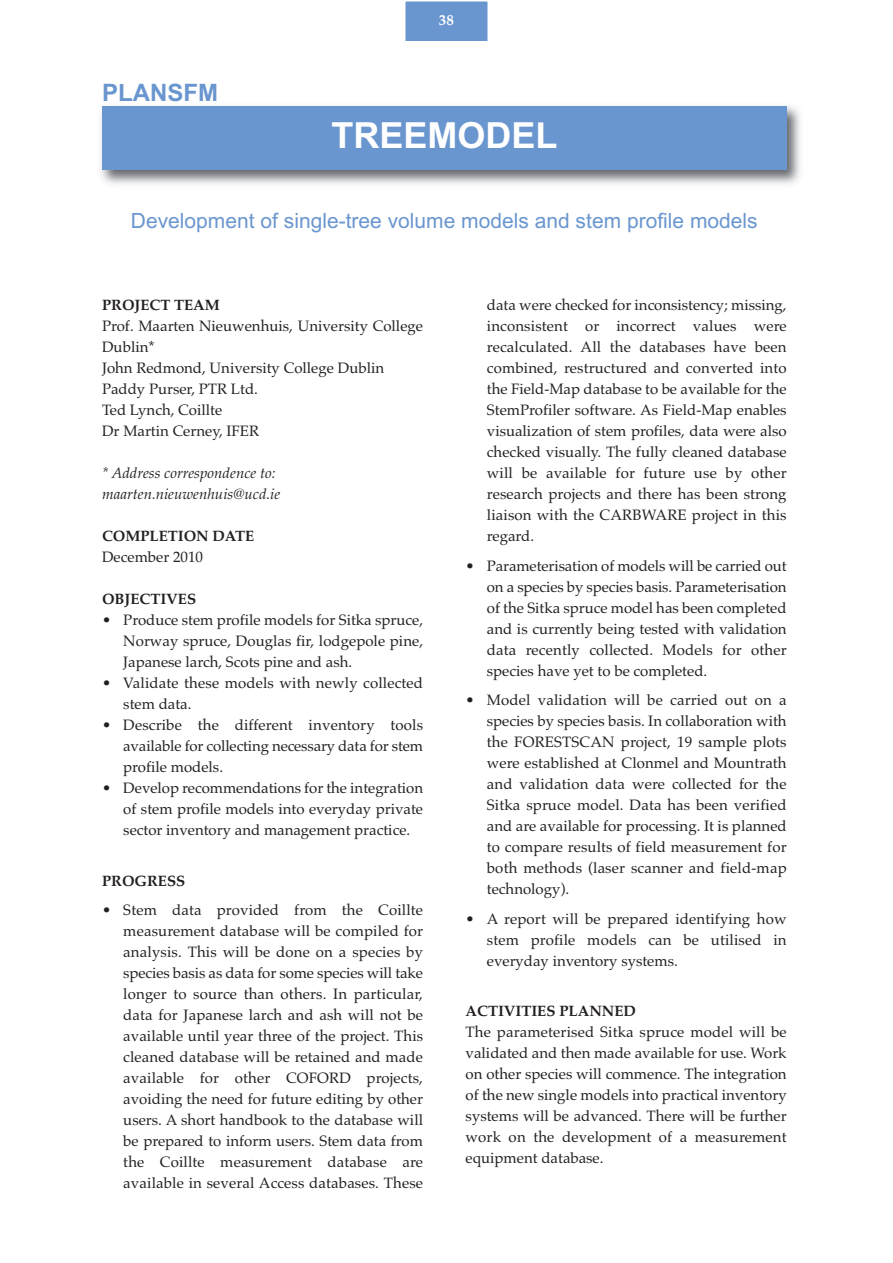
<style>
.page{position:relative;width:893px;height:1263px;background:#fff}
.page>*{position:absolute;margin:0;border:0;box-sizing:border-box;transform-origin:0 0}
.t1{font:700 36px "Arial";color:#fff}
.t2{font:700 24px "Arial";color:#6a96cf}
.t3{font:21px "Arial";color:#6a96cf}
.t4{font:15px/21px "Palatino";color:#231f20;text-align:justify}
.t5{font:700 15px "Palatino";color:#231f20}
.t6{font:italic 15px/21px "Palatino";color:#231f20}
.t7{font:700 15px "Palatino";color:#fff}
</style>
<div class="page">
<img style="left:101px;top:106px;width:699px;height:79px">
<div style="left:102px;top:106px;width:685px;height:64px;background:#6a96cf"></div>
<div style="left:405px;top:2px;width:82px;height:39px;background:#6a96cf"></div>
<div style="left:404px;top:0;width:85px;height:43px;border:2px solid #fff"></div>
<h2 class="t2" style="left:102px;top:79px;width:117px">PLANSFM</h2>
<p class="t7" style="left:439px;top:11px;width:16px">38</p>
<h1 class="t1" style="left:331px;top:114px;width:228px">TREEMODEL</h1>
<h3 class="t3" style="left:131px;top:208px;width:628px">Development of single-tree volume models and stem profile models</h3>
<p class="t5" style="left:102px;top:296px;width:119px">PROJECT TEAM</p>
<p class="t4" style="left:102px;top:315px;width:323px;text-align:left">Prof. Maarten Nieuwenhuis, University College<br>Dublin*<br>John Redmond, University College Dublin<br>Paddy Purser, PTR Ltd.<br>Ted Lynch, Coillte<br>Dr Martin Cerney, IFER</p>
<p class="t6" style="left:102px;top:462px;width:180px">* Address correspondence to: maarten.nieuwenhuis@ucd.ie</p>
<p class="t5" style="left:102px;top:527px;width:154px">COMPLETION DATE</p>
<p class="t4" style="left:102px;top:546px;width:103px">December 2010</p>
<p class="t5" style="left:102px;top:590px;width:96px">OBJECTIVES</p>
<p class="t4" style="left:123px;top:609px;width:301px;text-indent:-21px">• Produce stem profile models for Sitka spruce, Norway spruce, Douglas fir, lodgepole pine, Japanese larch, Scots pine and ash.</p>
<p class="t4" style="left:123px;top:672px;width:301px;text-indent:-21px">• Validate these models with newly collected stem data.</p>
<p class="t4" style="left:123px;top:714px;width:301px;text-indent:-21px">• Describe the different inventory tools available for collecting necessary data for stem profile models.</p>
<p class="t4" style="left:123px;top:777px;width:301px;text-indent:-21px">• Develop recommendations for the integration of stem profile models into everyday private sector inventory and management practice.</p>
<p class="t5" style="left:102px;top:872px;width:85px">PROGRESS</p>
<p class="t4" style="left:123px;top:899px;width:301px;text-indent:-21px">• Stem data provided from the Coillte measurement database will be compiled for analysis. This will be done on a species by species basis as data for some species will take longer to source than others. In particular, data for Japanese larch and ash will not be available until year three of the project. This cleaned database will be retained and made available for other COFORD projects, avoiding the need for future editing by other users. A short handbook to the database will be prepared to inform users. Stem data from the Coillte measurement database are available in several Access databases. These</p>
<p class="t4" style="left:487px;top:294px;width:301px">data were checked for inconsistency; missing, inconsistent or incorrect values were recalculated. All the databases have been combined, restructured and converted into the Field-Map database to be available for the StemProfiler software. As Field-Map enables visualization of stem profiles, data were also checked visually. The fully cleaned database will be available for future use by other research projects and there has been strong liaison with the CARBWARE project in this regard.</p>
<p class="t4" style="left:487px;top:555px;width:301px;text-indent:-21px">• Parameterisation of models will be carried out on a species by species basis. Parameterisation of the Sitka spruce model has been completed and is currently being tested with validation data recently collected. Models for other species have yet to be completed.</p>
<p class="t4" style="left:487px;top:689px;width:301px;text-indent:-21px">• Model validation will be carried out on a species by species basis. In collaboration with the FORESTSCAN project, 19 sample plots were established at Clonmel and Mountrath and validation data were collected for the Sitka spruce model. Data has been verified and are available for processing. It is planned to compare results of field measurement for both methods (laser scanner and field-map technology).</p>
<p class="t4" style="left:487px;top:908px;width:301px;text-indent:-21px">• A report will be prepared identifying how stem profile models can be utilised in everyday inventory systems.</p>
<p class="t5" style="left:466px;top:1002px;width:172px">ACTIVITIES PLANNED</p>
<p class="t4" style="left:466px;top:1021px;width:323px">The parameterised Sitka spruce model will be validated and then made available for use. Work on other species will commence. The integration of the new single models into practical inventory systems will be advanced. There will be further work on the development of a measurement equipment database.</p>
</div>
